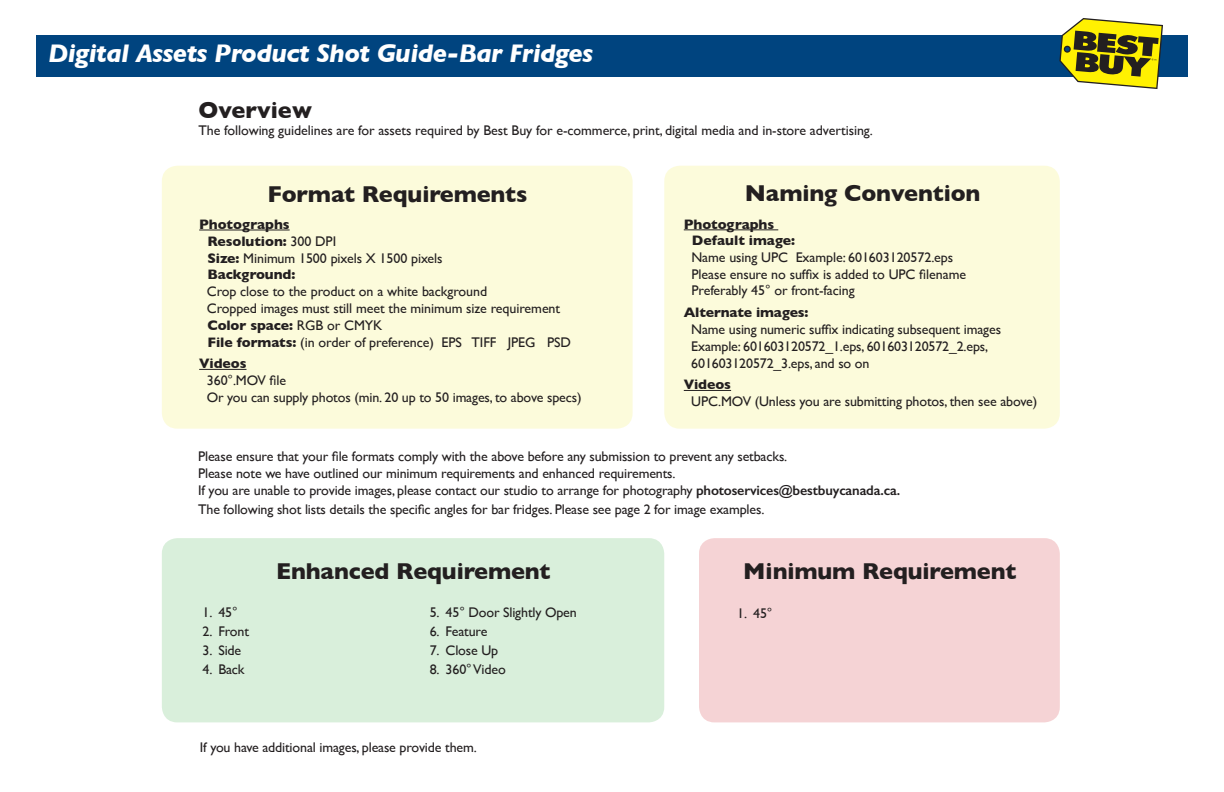
<style>
.page{position:relative;width:1224px;height:792px;background:#fff}
.page>*{position:absolute;margin:0;border:0;box-sizing:border-box;transform-origin:0 0}
.t1{font:italic 700 26px "Gill Sans";letter-spacing:-.02em;color:#fff}
.t2{font:700 23.4px "Gill Sans";letter-spacing:-.005em;color:#231f20}
.t3{font:14px/16.6px "Gill Sans";letter-spacing:-.01em;color:#231f20}
.t4{font:700 14px "Gill Sans";letter-spacing:-.005em;color:#231f20}
.s1{font-weight:400}
.s2{font-weight:700}
.s3{font-weight:600}
</style>
<div class="page">
<div style="left:36px;top:35px;width:1152px;height:42px;background:#00447f"></div>
<svg style="left:1059px;top:18px;width:104px;height:71px"></svg>
<div style="left:162px;top:166px;width:471px;height:263px;background:#fcfbdb;border-radius:16px"></div>
<div style="left:664px;top:166px;width:396px;height:263px;background:#fcfbdb;border-radius:16px"></div>
<div style="left:162px;top:538px;width:502px;height:184px;background:#d9efdb;border-radius:16px"></div>
<div style="left:699px;top:538px;width:361px;height:184px;background:#f5d3d5;border-radius:16px"></div>
<hr style="left:199px;top:230px;width:91px;height:1px;background:#231f20">
<hr style="left:199px;top:369px;width:48px;height:1px;background:#231f20">
<hr style="left:684px;top:230px;width:94px;height:1px;background:#231f20">
<hr style="left:684px;top:390px;width:47px;height:1px;background:#231f20">
<p class="t1" style="left:48px;top:38px;width:546px">Digital Assets Product Shot Guide-Bar Fridges</p>
<p class="t2" style="left:198px;top:92px;width:115px">Overview</p>
<p class="t3" style="left:198px;top:122px;width:676px">The following guidelines are for assets required by Best Buy for e-commerce, print, digital media and in-store advertising.</p>
<p class="t2" style="left:268px;top:176px;width:261px">Format Requirements</p>
<p class="t2" style="left:745px;top:175px;width:237px">Naming Convention</p>
<p class="t4" style="left:199px;top:213px;width:92px">Photographs</p>
<p class="t4" style="left:207px;top:230px;width:130px">Resolution: <span class="s1">300 DPI</span></p>
<p class="t3" style="left:207px;top:249px;width:237px"><span class="s2">Size:</span> Minimum 1500 pixels X 1500 pixels</p>
<p class="t4" style="left:207px;top:264px;width:89px">Background:</p>
<p class="t3" style="left:207px;top:283px;width:282px">Crop close to the product on a white background</p>
<p class="t3" style="left:207px;top:300px;width:355px">Cropped images must still meet the minimum size requirement</p>
<p class="t4" style="left:207px;top:314px;width:177px">Color space: <span class="s1">RGB or CMYK</span></p>
<p class="t3" style="left:207px;top:333px;width:365px"><span class="s2">File formats:</span> (in order of preference) EPS TIFF JPEG PSD</p>
<p class="t4" style="left:199px;top:353px;width:49px">Videos</p>
<p class="t3" style="left:207px;top:372px;width:81px">360°.MOV file</p>
<p class="t3" style="left:207px;top:389px;width:376px">Or you can supply photos (min. 20 up to 50 images, to above specs)</p>
<p class="t4" style="left:684px;top:213px;width:92px">Photographs</p>
<p class="t4" style="left:692px;top:230px;width:105px">Default image:</p>
<p class="t3" style="left:691px;top:249px;width:276px">Name using UPC Example: 601603120572.eps<br>Please ensure no suffix is added to UPC filename</p>
<p class="t3" style="left:691px;top:282px;width:165px">Preferably 45° or front-facing</p>
<p class="t4" style="left:684px;top:301px;width:126px">Alternate images:</p>
<p class="t3" style="left:691px;top:321px;width:311px">Name using numeric suffix indicating subsequent images</p>
<p class="t3" style="left:691px;top:338px;width:298px">Example: 601603120572_1.eps, 601603120572_2.eps,</p>
<p class="t3" style="left:691px;top:354px;width:180px">601603120572_3.eps, and so on</p>
<p class="t4" style="left:684px;top:374px;width:49px">Videos</p>
<p class="t3" style="left:691px;top:393px;width:348px">UPC.MOV (Unless you are submitting photos, then see above)</p>
<p class="t3" style="left:198px;top:448px;width:591px">Please ensure that your file formats comply with the above before any submission to prevent any setbacks.</p>
<p class="t3" style="left:198px;top:465px;width:479px">Please note we have outlined our minimum requirements and enhanced requirements.</p>
<p class="t3" style="left:198px;top:482px;width:704px">If you are unable to provide images, please contact our studio to arrange for photography <span class="s3">photoservices@bestbuycanada.ca.</span></p>
<p class="t3" style="left:198px;top:500px;width:568px">The following shot lists details the specific angles for bar fridges. Please see page 2 for image examples.</p>
<p class="t3" style="left:203px;top:604px;width:37px">1. 45°</p>
<p class="t3" style="left:203px;top:623px;width:48px">2. Front</p>
<p class="t3" style="left:203px;top:642px;width:40px">3. Side</p>
<p class="t3" style="left:203px;top:661px;width:44px">4. Back</p>
<p class="t2" style="left:276px;top:552px;width:276px">Enhanced Requirement</p>
<p class="t2" style="left:743px;top:552px;width:275px">Minimum Requirement</p>
<p class="t3" style="left:737px;top:605px;width:37px">1. 45°</p>
<p class="t3" style="left:430px;top:604px;width:149px">5. 45° Door Slightly Open</p>
<p class="t3" style="left:430px;top:623px;width:59px">6. Feature</p>
<p class="t3" style="left:430px;top:642px;width:70px">7. Close Up</p>
<p class="t3" style="left:430px;top:661px;width:78px">8. 360° Video</p>
<p class="t3" style="left:200px;top:739px;width:279px">If you have additional images, please provide them.</p>
</div>
